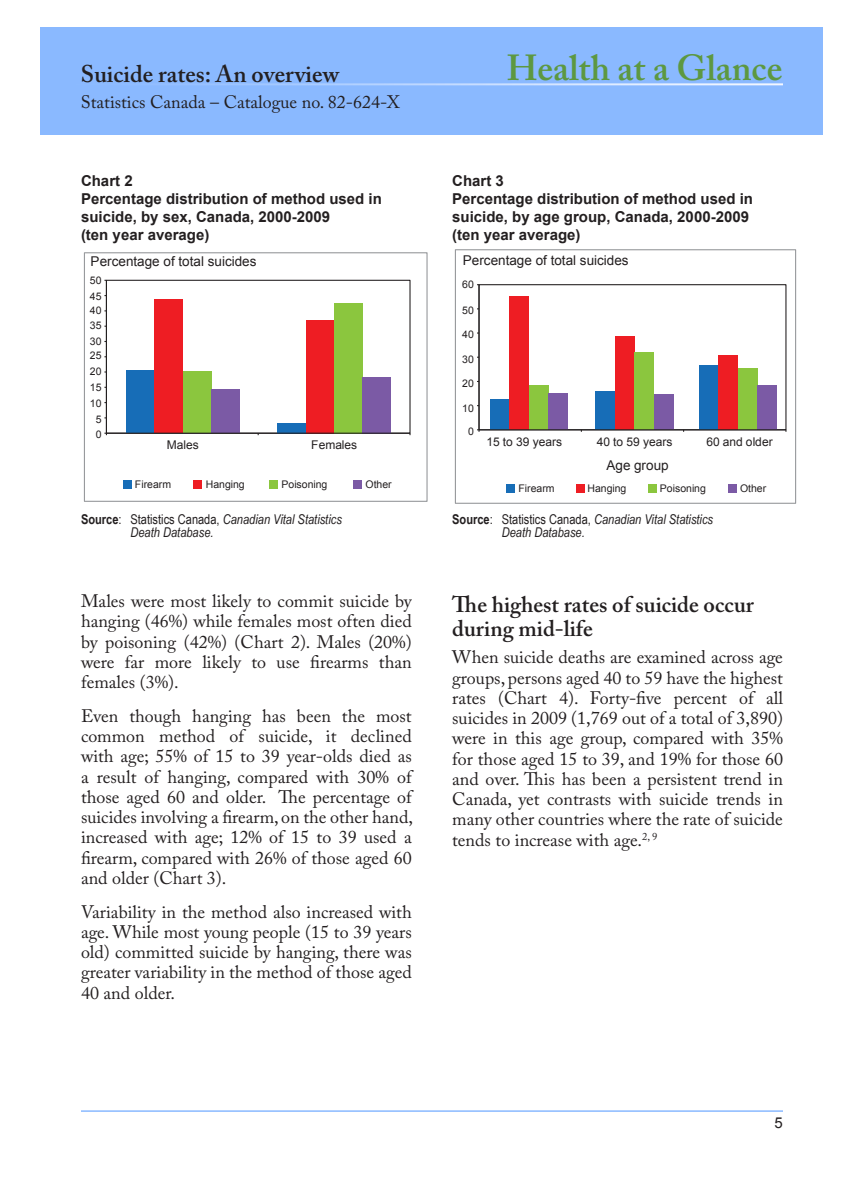
<style>
.page{position:relative;width:864px;height:1188px;background:#fff}
.page>*{position:absolute;margin:0;border:0;box-sizing:border-box;transform-origin:0 0}
.Masthead-B{font:600 36px "Adobe Caslon Pro";color:#5d9841}
.Article_Title-head{font:600 24px "Adobe Caslon Pro";color:#231f20}
.Head2{font:600 22.5px/24px "Adobe Caslon Pro";color:#231f20}
.Body{font:18px/20.2px "Adobe Caslon Pro";color:#231f20;text-align:justify}
.STC-CatNo-Head{font:18px "Adobe Caslon Pro";color:#231f20}
.Chart_Title-NoSpan{font:700 15px/18px "Arial";color:#231f20}
.Page_No{font:15px "Arial";color:#231f20}
.Chart_Source-NoSpan{font:italic 13.5px/13.5px "Arial Narrow";color:#231f20}
.t1{font:13.5px "Arial";color:#231f20}
.t2{font:12px "Arial";color:#231f20}
.t3{font:10.5px "Arial";color:#231f20}
.s1{font-weight:700;font-style:normal}
.s2{font-style:normal}
</style>
<div class="page">
<div style="left:783px;top:41px;width:26px;height:84px;background:#8ab9ff"></div>
<hr style="left:81px;top:1110px;width:702px;height:2px;background:#8ab9ff">
<div style="left:106px;top:280px;width:305px;height:154px;border:1px solid #231f20"></div>
<hr style="left:106px;top:280px;width:1px;height:153px;background:#231f20">
<div style="left:126px;top:371px;width:28px;height:62px;background:#176db7"></div>
<div style="left:154px;top:299px;width:29px;height:134px;background:#ee1d23"></div>
<div style="left:183px;top:372px;width:28px;height:61px;background:#8bc63e"></div>
<div style="left:211px;top:389px;width:29px;height:44px;background:#7b5aa5"></div>
<div style="left:277px;top:423px;width:29px;height:10px;background:#176db7"></div>
<div style="left:306px;top:320px;width:28px;height:113px;background:#ee1d23"></div>
<div style="left:334px;top:303px;width:29px;height:130px;background:#8bc63e"></div>
<div style="left:363px;top:377px;width:28px;height:56px;background:#7b5aa5"></div>
<hr style="left:106px;top:433px;width:304px;height:1px;background:#231f20">
<div style="left:123px;top:480px;width:9px;height:9px;background:#176db7"></div>
<div style="left:193px;top:480px;width:9px;height:9px;background:#ee1d23"></div>
<div style="left:353px;top:480px;width:8px;height:9px;background:#7b5aa5"></div>
<div style="left:269px;top:480px;width:9px;height:9px;background:#8bc63e"></div>
<div style="left:84px;top:252px;width:344px;height:250px;border:1px solid #989a9d"></div>
<div style="left:455px;top:249px;width:341px;height:255px;border:1px solid #989a9d"></div>
<div style="left:478px;top:284px;width:309px;height:146px;border:1px solid #231f20"></div>
<hr style="left:478px;top:285px;width:2px;height:145px;background:#231f20">
<div style="left:490px;top:399px;width:19px;height:31px;background:#176db7"></div>
<div style="left:509px;top:296px;width:20px;height:134px;background:#ee1d23"></div>
<div style="left:529px;top:385px;width:19px;height:45px;background:#8bc63e"></div>
<div style="left:548px;top:393px;width:20px;height:37px;background:#7b5aa5"></div>
<div style="left:596px;top:391px;width:19px;height:39px;background:#176db7"></div>
<div style="left:615px;top:336px;width:20px;height:94px;background:#ee1d23"></div>
<div style="left:635px;top:352px;width:19px;height:78px;background:#8bc63e"></div>
<div style="left:654px;top:395px;width:19px;height:35px;background:#7b5aa5"></div>
<div style="left:699px;top:365px;width:20px;height:65px;background:#176db7"></div>
<div style="left:718px;top:355px;width:20px;height:75px;background:#ee1d23"></div>
<div style="left:738px;top:369px;width:20px;height:61px;background:#8bc63e"></div>
<div style="left:758px;top:385px;width:19px;height:45px;background:#7b5aa5"></div>
<hr style="left:479px;top:429px;width:307px;height:1px;background:#231f20">
<div style="left:506px;top:485px;width:9px;height:8px;background:#176db7"></div>
<div style="left:576px;top:485px;width:9px;height:8px;background:#ee1d23"></div>
<div style="left:649px;top:485px;width:8px;height:8px;background:#8bc63e"></div>
<div style="left:729px;top:485px;width:8px;height:8px;background:#7b5aa5"></div>
<p class="Article_Title-head" style="left:81px;top:60px;width:260px">Suicide rates: An overview</p>
<p class="Masthead-B" style="left:507px;top:47px;width:277px">Health at a Glance</p>
<p class="STC-CatNo-Head" style="left:81px;top:91px;width:321px">Statistics Canada – Catalogue no. 82-624-X</p>
<p class="Chart_Title-NoSpan" style="left:81px;top:173px;width:302px">Chart 2<br>Percentage distribution of method used in suicide, by sex, Canada, 2000-2009<br>(ten year average)</p>
<p class="t1" style="left:91px;top:253px;width:167px">Percentage of total suicides</p>
<p class="t3" style="left:90px;top:274px;width:13px">50</p>
<p class="t3" style="left:90px;top:289px;width:13px">45</p>
<p class="t3" style="left:90px;top:304px;width:13px">40</p>
<p class="t3" style="left:90px;top:319px;width:13px">35</p>
<p class="t3" style="left:90px;top:334px;width:13px">30</p>
<p class="t3" style="left:90px;top:349px;width:13px">25</p>
<p class="t3" style="left:90px;top:364px;width:13px">20</p>
<p class="t3" style="left:90px;top:380px;width:13px">15</p>
<p class="t3" style="left:90px;top:396px;width:13px">10</p>
<p class="t3" style="left:96px;top:412px;width:7px">5</p>
<p class="t3" style="left:96px;top:428px;width:7px">0</p>
<p class="t2" style="left:167px;top:437px;width:33px">Males</p>
<p class="t2" style="left:311px;top:437px;width:47px">Females</p>
<p class="t3" style="left:135px;top:477px;width:38px">Firearm</p>
<p class="t3" style="left:206px;top:477px;width:40px">Hanging</p>
<p class="t3" style="left:282px;top:477px;width:47px">Poisoning</p>
<p class="t3" style="left:366px;top:477px;width:28px">Other</p>
<p class="Chart_Source-NoSpan" style="left:130px;top:512px;width:213px;text-indent:-50px"><span class="s1">Source</span><span class="s2">: Statistics Canada,</span> Canadian Vital Statistics<br>Death Database.</p>
<p class="Body" style="left:81px;top:591px;width:332px">Males were most likely to commit suicide by hanging (46%) while females most often died by poisoning (42%) (Chart 2). Males (20%) were far more likely to use firearms than females (3%).</p>
<p class="Body" style="left:81px;top:706px;width:334px">Even though hanging has been the most common method of suicide, it declined with age; 55% of 15 to 39 year-olds died as a result of hanging, compared with 30% of those aged 60 and older. The percentage of suicides involving a firearm, on the other hand, increased with age; 12% of 15 to 39 used a firearm, compared with 26% of those aged 60 and older (Chart 3).</p>
<p class="Body" style="left:81px;top:901px;width:332px">Variability in the method also increased with age. While most young people (15 to 39 years old) committed suicide by hanging, there was greater variability in the method of those aged 40 and older.</p>
<p class="Chart_Title-NoSpan" style="left:452px;top:173px;width:302px">Chart 3<br>Percentage distribution of method used in suicide, by age group, Canada, 2000-2009 (ten year average)</p>
<p class="t1" style="left:463px;top:251px;width:167px">Percentage of total suicides</p>
<p class="t3" style="left:462px;top:277px;width:13px">60</p>
<p class="t3" style="left:462px;top:303px;width:13px">50</p>
<p class="t3" style="left:462px;top:328px;width:13px">40</p>
<p class="t3" style="left:462px;top:352px;width:13px">30</p>
<p class="t3" style="left:462px;top:377px;width:13px">20</p>
<p class="t3" style="left:462px;top:401px;width:13px">10</p>
<p class="t3" style="left:468px;top:424px;width:7px">0</p>
<p class="t2" style="left:486px;top:434px;width:77px">15 to 39 years</p>
<p class="t2" style="left:597px;top:434px;width:77px">40 to 59 years</p>
<p class="t2" style="left:706px;top:434px;width:68px">60 and older</p>
<p class="t1" style="left:607px;top:457px;width:64px">Age group</p>
<p class="t3" style="left:518px;top:481px;width:38px">Firearm</p>
<p class="t3" style="left:588px;top:481px;width:40px">Hanging</p>
<p class="t3" style="left:660px;top:481px;width:47px">Poisoning</p>
<p class="t3" style="left:740px;top:481px;width:28px">Other</p>
<p class="Chart_Source-NoSpan" style="left:502px;top:512px;width:213px;text-indent:-50px"><span class="s1">Source</span><span class="s2">: Statistics Canada,</span> Canadian Vital Statistics<br>Death Database.</p>
<p class="Head2" style="left:452px;top:593px;width:303px">The highest rates of suicide occur during mid-life</p>
<p class="Body" style="left:452px;top:647px;width:332px">When suicide deaths are examined across age groups, persons aged 40 to 59 have the highest rates (Chart 4). Forty-five percent of all suicides in 2009 (1,769 out of a total of 3,890) were in this age group, compared with 35% for those aged 15 to 39, and 19% for those 60 and over. This has been a persistent trend in Canada, yet contrasts with suicide trends in many other countries where the rate of suicide tends to increase with age.<sup>2,</sup> <sup>9</sup></p>
<p class="Page_No" style="left:775px;top:1113px;width:10px">5</p>
</div>
